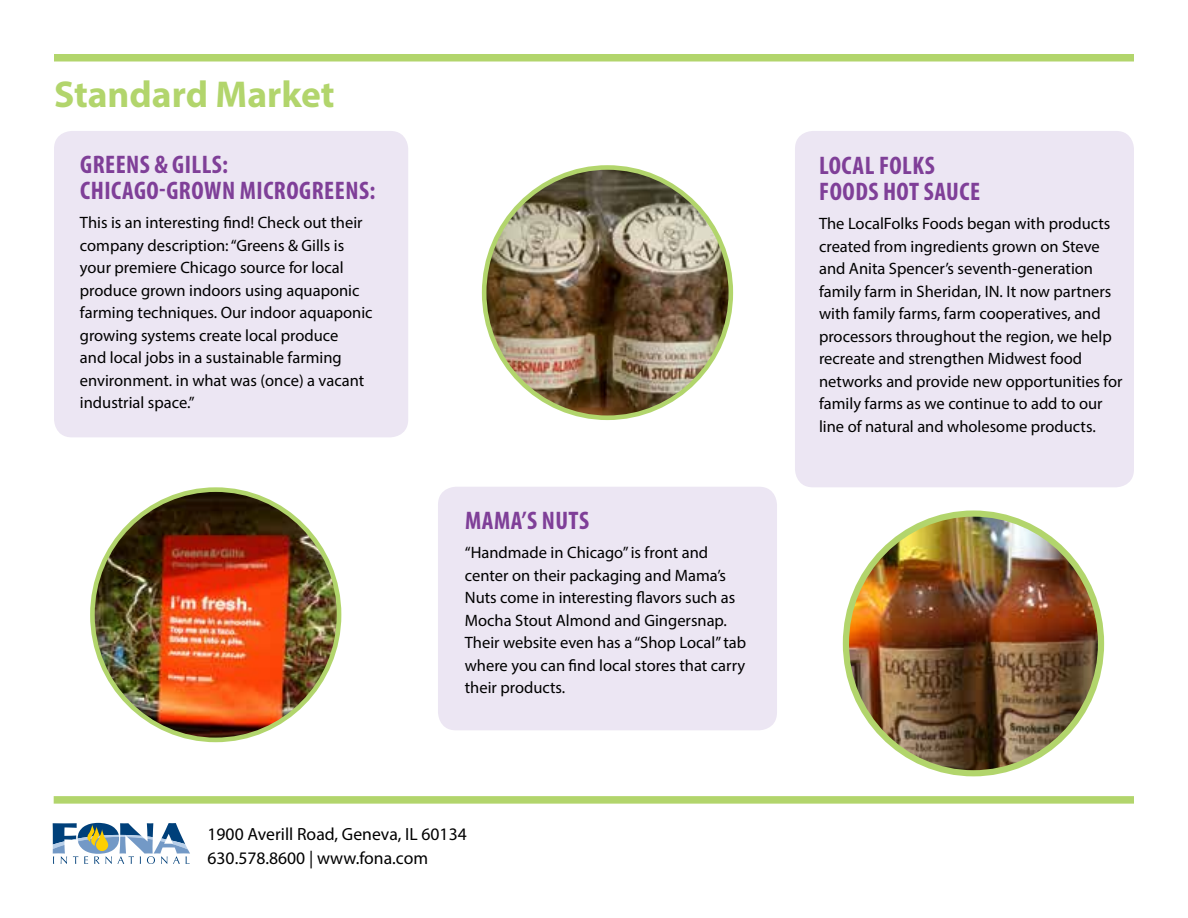
<style>
.page{position:relative;width:1188px;height:918px;background:#fff}
.page>*{position:absolute;margin:0;border:0;box-sizing:border-box;transform-origin:0 0}
.t1{font:700 37.5px "Myriad Pro";color:#b2d56c}
.t2{font:700 condensed 25.5px/26.2px "Myriad Pro";letter-spacing:.02em;color:#7f3f98}
.t3{font:17.7px/24.3px "Myriad Pro";color:#000}
.t4{font:16.5px/22.5px "Myriad Pro";color:#000}
</style>
<div class="page">
<div style="left:795px;top:131px;width:339px;height:356px;background:#ece6f3;border-radius:18px"></div>
<div style="left:438px;top:487px;width:339px;height:243px;background:#ece6f3;border-radius:18px"></div>
<div style="left:54px;top:131px;width:354px;height:306px;background:#ece6f3;border-radius:18px"></div>
<svg style="left:53px;top:823px;width:137px;height:41px"></svg>
<div style="left:54px;top:54px;width:1080px;height:8px;background:#b2d56c"></div>
<div style="left:54px;top:796px;width:1080px;height:8px;background:#b2d56c"></div>
<img style="left:92px;top:493px;width:247px;height:247px">
<img style="left:484px;top:167px;width:247px;height:251px">
<img style="left:846px;top:517px;width:255px;height:256px">
<div style="left:843px;top:510px;width:261px;height:266px;border:6px solid #b2d56c;border-radius:50%"></div>
<h1 class="t1" style="left:54px;top:70px;width:282px">Standard Market</h1>
<h2 class="t2" style="left:80px;top:151px;width:297px">GREENS &amp; GILLS:<br>CHICAGO-GROWN MICROGREENS:</h2>
<p class="t4" style="left:80px;top:211px;width:294px">This is an interesting find! Check out their company description: “Greens &amp; Gills is your premiere Chicago source for local produce grown indoors using aquaponic farming techniques. Our indoor aquaponic growing systems create local produce<br>and local jobs in a sustainable farming environment. in what was (once) a vacant industrial space.”</p>
<h2 class="t2" style="left:465px;top:507px;width:125px">MAMA’S NUTS</h2>
<p class="t4" style="left:465px;top:541px;width:283px">“Handmade in Chicago” is front and center on their packaging and Mama’s Nuts come in interesting flavors such as Mocha Stout Almond and Gingersnap.<br>Their website even has a “Shop Local” tab where you can find local stores that carry their products.</p>
<p class="t3" style="left:208px;top:821px;width:261px">1900 Averill Road, Geneva, IL 60134<br>630.578.8600 | www.fona.com</p>
<h2 class="t2" style="left:819px;top:152px;width:162px">LOCAL FOLKS<br>FOODS HOT SAUCE</h2>
<p class="t4" style="left:819px;top:212px;width:305px">The LocalFolks Foods began with products created from ingredients grown on Steve and Anita Spencer’s seventh-generation family farm in Sheridan, IN. It now partners with family farms, farm cooperatives, and processors throughout the region, we help recreate and strengthen Midwest food networks and provide new opportunities for family farms as we continue to add to our line of natural and wholesome products.</p>
</div>
